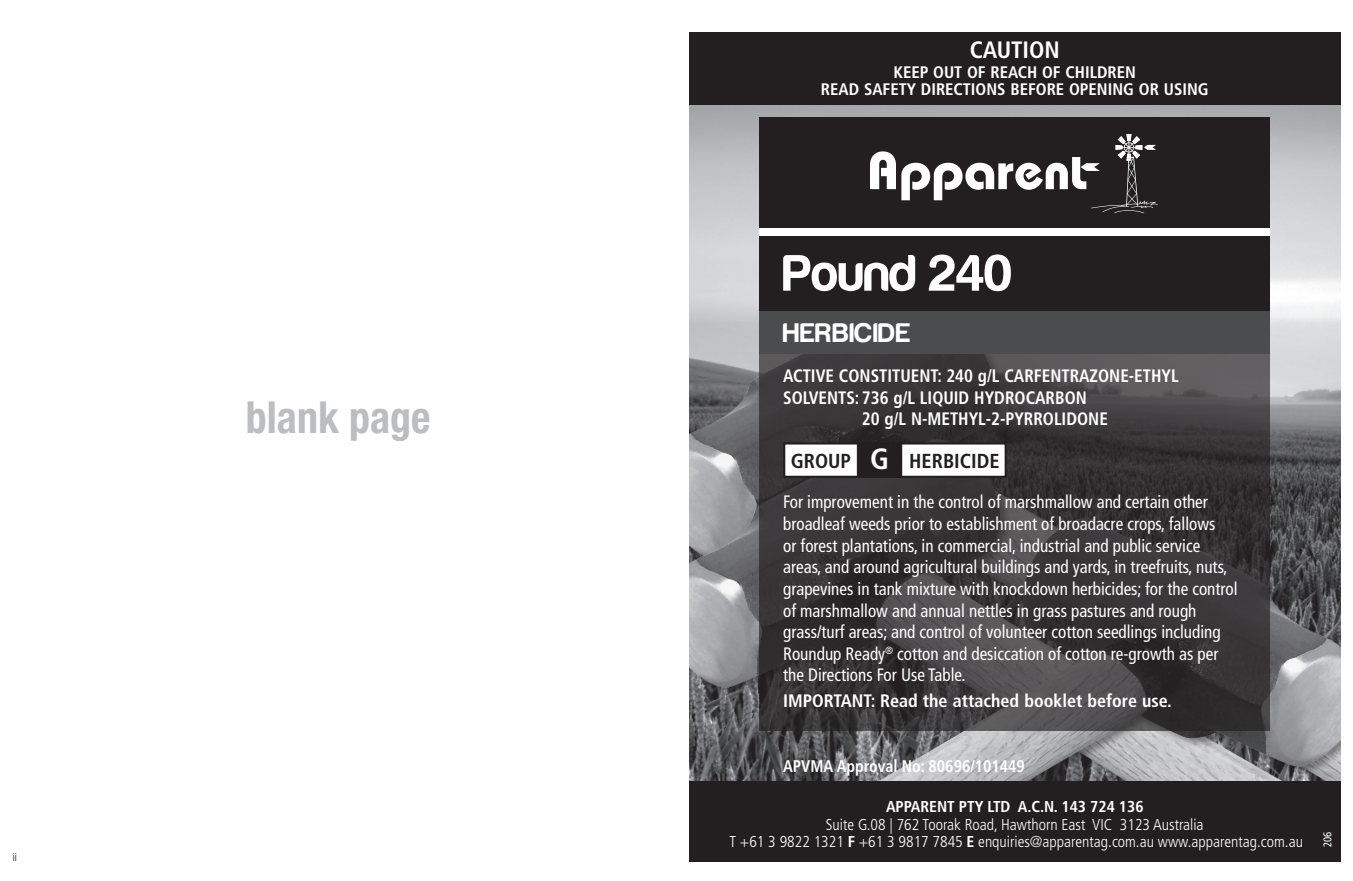
<style>
.page{position:relative;width:1353px;height:881px;background:#fff}
.page>*{position:absolute;margin:0;border:0;box-sizing:border-box;transform-origin:0 0}
.Product{font:52.88px "Harabara";letter-spacing:.01em;color:#fff}
.BODY_text_BOLD{font:700 condensed 44.1px "Helvetica Neue";color:#bcbdc0;scale:.95 1}
.t1{font:700 condensed 29.25px "Frutiger";color:#fff}
.Chemical_Type{font:27.9px "Harabara";letter-spacing:.035em;color:#fff}
.Signal{font:700 condensed 23.62px "Frutiger";color:#fff}
.t2{font:700 condensed 20.25px "Frutiger";color:#231f20}
.text{font:condensed 18px/21.6px "Frutiger";color:#fff;scale:.95 1}
.Constituent{font:700 condensed 18px "Frutiger";color:#fff;scale:.95 1}
.Constituent-2{font:700 condensed 18px "Frutiger";color:#fff}
.text-2{font:700 condensed 16.88px "Frutiger";color:#fff;scale:.95 1}
.Warning{font:700 condensed 16.65px "Frutiger";color:#fff}
.text-3{font:300 condensed 15.75px/17.6px "Frutiger";color:#fff;text-align:center}
.text-4{font:700 condensed 15.75px "Frutiger";color:#fff}
.text-5{font:condensed 11.25px "Frutiger";color:#fff;scale:.95 1}
.t3{font:300 condensed 11.25px "Helvetica Neue";color:#231f20}
.s1{font-weight:700}
</style>
<div class="page">
<img style="left:689px;top:105px;width:650px;height:168px">
<img style="left:689px;top:273px;width:650px;height:126px">
<img style="left:689px;top:399px;width:650px;height:114px">
<img style="left:689px;top:513px;width:650px;height:268px">
<div style="left:689px;top:32px;width:650px;height:73px;background:#231f20"></div>
<div style="left:689px;top:781px;width:650px;height:80px;background:#231f20"></div>
<svg style="left:759px;top:353px;width:510px;height:377px;background:#3c393b"></svg>
<div style="left:759px;top:235px;width:510px;height:76px;background:#231f20"></div>
<div style="left:759px;top:311px;width:510px;height:42px;background:#4b4c4d"></div>
<div style="left:784px;top:443px;width:221px;height:33px;background:#fff"></div>
<div style="left:783px;top:442px;width:223px;height:35px;border:2px solid #231f20"></div>
<div style="left:857px;top:443px;width:44px;height:33px;background:#231f20"></div>
<div style="left:856px;top:442px;width:46px;height:35px;border:1px solid #231f20"></div>
<div style="left:759px;top:118px;width:510px;height:110px;background:#231f20"></div>
<svg style="left:870px;top:151px;width:25px;height:38px"></svg>
<svg style="left:901px;top:134px;width:256px;height:79px"></svg>
<div style="left:759px;top:228px;width:510px;height:7px;background:#fff"></div>
<p class="t3" style="left:13px;top:850px;width:6px">ii</p>
<p class="BODY_text_BOLD" style="left:246px;top:390px;width:196px">blank page</p>
<p class="Signal" style="left:969px;top:36px;width:92px">CAUTION</p>
<p class="Warning" style="left:893px;top:63px;width:244px">KEEP OUT OF REACH OF CHILDREN</p>
<p class="Warning" style="left:820px;top:79px;width:389px">READ SAFETY DIRECTIONS BEFORE OPENING OR USING</p>
<p class="Product" style="left:783px;top:245px;width:230px">Pound 240</p>
<p class="Chemical_Type" style="left:783px;top:318px;width:129px">HERBICIDE</p>
<p class="Constituent" style="left:783px;top:365px;width:418px">ACTIVE CONSTITUENT: 240 g/L CARFENTRAZONE-ETHYL</p>
<p class="Constituent" style="left:783px;top:386px;width:321px">SOLVENTS: 736 g/L LIQUID HYDROCARBON</p>
<p class="Constituent" style="left:861px;top:408px;width:260px">20 g/L N-METHYL-2-PYRROLIDONE</p>
<p class="t2" style="left:790px;top:448px;width:62px">GROUP</p>
<p class="t1" style="left:869px;top:441px;width:20px">G</p>
<p class="t2" style="left:909px;top:448px;width:92px">HERBICIDE</p>
<p class="text" style="left:783px;top:491px;width:480px">For improvement in the control of marshmallow and certain other broadleaf weeds prior to establishment of broadacre crops, fallows<br>or forest plantations, in commercial, industrial and public service areas, and around agricultural buildings and yards, in treefruits, nuts, grapevines in tank mixture with knockdown herbicides; for the control of marshmallow and annual nettles in grass pastures and rough grass/turf areas; and control of volunteer cotton seedlings including Roundup Ready<sup>®</sup> cotton and desiccation of cotton re-growth as per the Directions For Use Table.</p>
<p class="Constituent-2" style="left:783px;top:689px;width:390px">IMPORTANT: Read the attached booklet before use.</p>
<p class="text-2" style="left:783px;top:756px;width:256px">APVMA Approval No: 80696/101449</p>
<p class="text-4" style="left:885px;top:796px;width:259px">APPARENT PTY LTD A.C.N. 143 724 136</p>
<p class="text-3" style="left:729px;top:815px;width:575px">Suite G.08 | 762 Toorak Road, Hawthorn East VIC 3123 Australia<br>T +61 3 9822 1321 <span class="s1">F</span> +61 3 9817 7845 <span class="s1">E</span> enquiries@apparentag.com.au www.apparentag.com.au</p>
<p class="text-5" style="left:1320px;top:846px;width:18px;rotate:-90deg">206</p>
</div>
